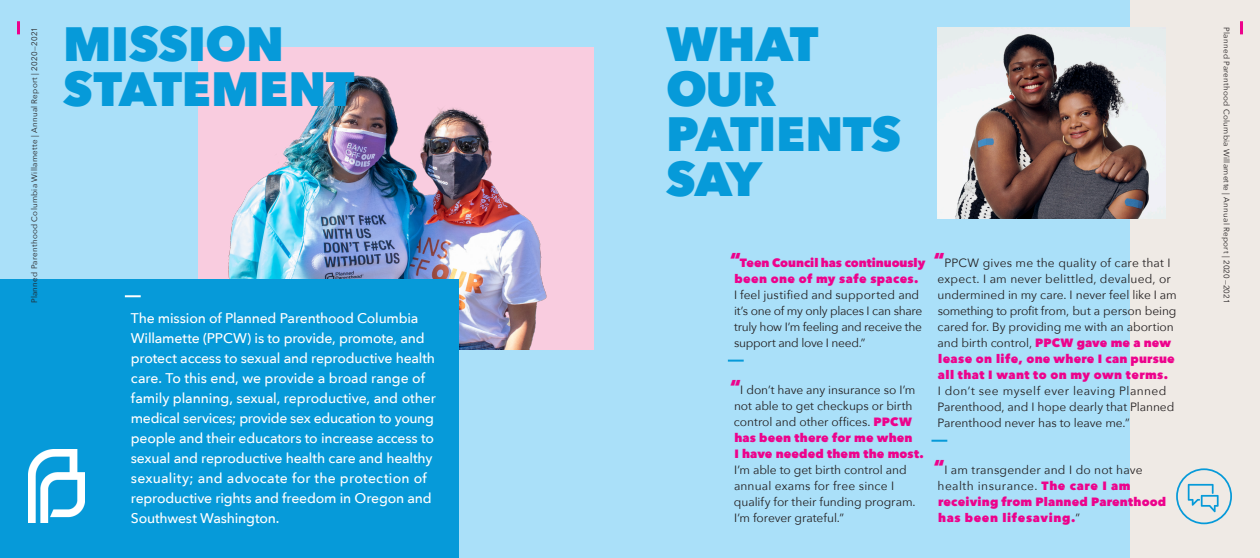
<style>
.page{position:relative;width:1260px;height:558px;background:#fff}
.page>*{position:absolute;margin:0;border:0;box-sizing:border-box;transform-origin:0 0}
.t1{font:800 48px/45px "Avenir Next";letter-spacing:-.01em;color:#069ad9}
.t2{font:500 14px/20px "Avenir Next";letter-spacing:-.01em;color:#fff}
.t3{font:12px/16px "Avenir Next";letter-spacing:-.005em;color:#231f20}
.t4{font:800 12px/16px "Avenir Next";letter-spacing:.02em;color:#ed028c}
.subhead_vertical{font:8px "Avenir Next";letter-spacing:.03em;color:#231f20}
.s1{font-weight:800;font-size:20px;color:#ed028c}
.s2{font-weight:800;color:#ed028c}
.s3{font-size:20px}
.s4{font-weight:400;color:#231f20}
</style>
<div class="page">
<div style="left:858px;top:0;width:402px;height:558px;background:#efeae5"></div>
<div style="left:0;top:0;width:1129px;height:558px;background:#aae0f9"></div>
<img style="left:199px;top:47px;width:395px;height:303px">
<div style="left:0;top:279px;width:458px;height:279px;background:#069ad9"></div>
<img style="left:938px;top:28px;width:228px;height:190px">
<svg style="left:17px;top:21px;width:3px;height:13px"></svg>
<svg style="left:1240px;top:21px;width:3px;height:13px"></svg>
<img style="left:29px;top:449px;width:56px;height:74px">
<svg style="left:125px;top:295px;width:16px;height:2px"></svg>
<svg style="left:932px;top:440px;width:15px;height:2px"></svg>
<svg style="left:728px;top:360px;width:16px;height:2px"></svg>
<svg style="left:1176px;top:468px;width:56px;height:56px"></svg>
<p class="t1" style="left:63px;top:21px;width:293px">MISSION<br>STATEMENT</p>
<p class="t1" style="left:666px;top:21px;width:237px">WHAT<br>OUR<br>PATIENTS<br>SAY</p>
<p class="subhead_vertical" style="left:27px;top:303px;width:278px;rotate:-90deg">Planned Parenthood Columbia Willamette | Annual Report | 2020—2021</p>
<p class="subhead_vertical" style="left:1233px;top:27px;width:278px;rotate:90deg">Planned Parenthood Columbia Willamette | Annual Report | 2020—2021</p>
<p class="t3" style="left:734px;top:255px;width:193px;text-indent:-4px"><span class="s1">“</span><span class="s2">Teen Council has continuously been one of my safe spaces.<br></span>I feel justified and supported and it’s one of my only places I can share truly how I’m feeling and receive the support and love I need.”</p>
<p class="t3" style="left:938px;top:255px;width:241px;text-indent:-4px"><span class="s1">“</span>PPCW gives me the quality of care that I expect. I am never belittled, devalued, or undermined in my care. I never feel like I am something to profit from, but a person being cared for. By providing me with an abortion and birth control, <span class="s2">PPCW gave me a new lease on life, one where I can pursue all that I want to on my own terms.<br></span>I don’t see myself ever leaving Planned Parenthood, and I hope dearly that Planned Parenthood never has to leave me.”</p>
<p class="t2" style="left:131px;top:307px;width:307px">The mission of Planned Parenthood Columbia Willamette (PPCW) is to provide, promote, and protect access to sexual and reproductive health care. To this end, we provide a broad range of family planning, sexual, reproductive, and other medical services; provide sex education to young people and their educators to increase access to sexual and reproductive health care and healthy sexuality; and advocate for the protection of reproductive rights and freedom in Oregon and Southwest Washington.</p>
<p class="t3" style="left:734px;top:381px;width:191px;text-indent:-4px"><span class="s1">“</span>I don’t have any insurance so I’m not able to get checkups or birth control and other offices. <span class="s2">PPCW has been there for me when<br>I have needed them the most.<br></span>I’m able to get birth control and annual exams for free since I qualify for their funding program.<br>I’m forever grateful.”</p>
<p class="t4" style="left:938px;top:462px;width:230px;text-indent:-4px"><span class="s3">“</span><span class="s4">I am transgender and I do not have health insurance.</span> The care I am receiving from Planned Parenthood has been lifesaving.<span class="s4">”</span></p>
</div>
